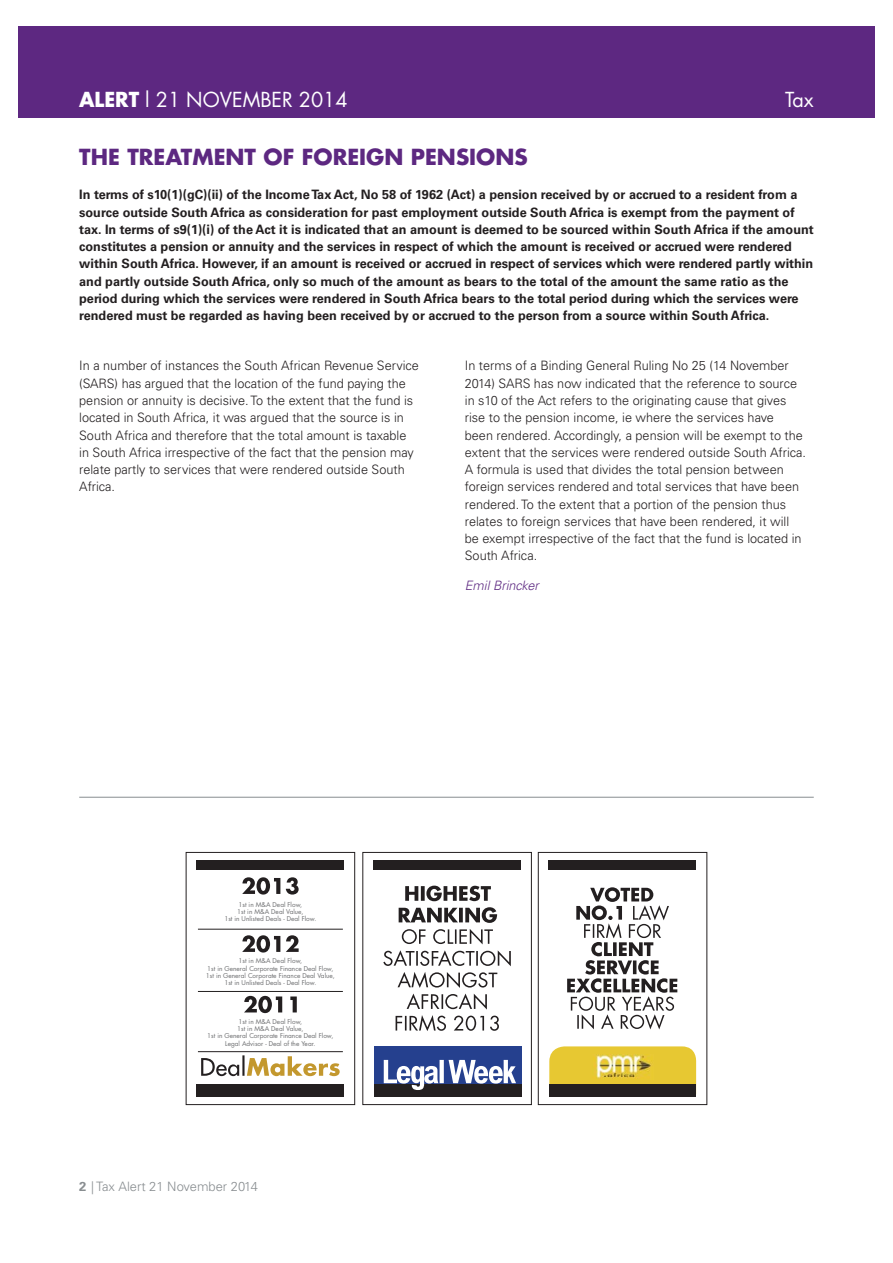
<style>
.page{position:relative;width:893px;height:1263px;background:#fff}
.page>*{position:absolute;margin:0;border:0;box-sizing:border-box;transform-origin:0 0}
.t1{font:700 21.6px "Futura Std";color:#5d2881}
.t2{font:20.1px "Futura Std";color:#fff}
.t3{font:300 12.9px/17.2px "Univers LT Std";color:#231f20}
.t4{font:700 12.9px/17.2px "Univers LT Std";color:#231f20}
.t5{font:300 12.9px "Univers LT Std";color:#888d90}
.t6{font:italic 300 12.9px "Univers LT Std";color:#5d2881}
.t7{font:6.45px/7.2px "Futura Std";color:#6d6e70;text-align:center}
.s1{font-weight:700}
</style>
<div class="page">
<div style="left:18px;top:26px;width:856px;height:92px;background:#5d2881"></div>
<div style="left:538px;top:852px;width:169px;height:253px;border:1px solid #231f20"></div>
<svg style="left:549px;top:1046px;width:148px;height:48px;background:#e1c43b"></svg>
<svg style="left:567px;top:887px;width:110px;height:142px"></svg>
<img style="left:592px;top:1055px;width:61px;height:24px">
<div style="left:548px;top:860px;width:147px;height:10px;background:#231f20"></div>
<div style="left:549px;top:1085px;width:147px;height:12px;background:#231f20"></div>
<div style="left:362px;top:852px;width:169px;height:253px;border:1px solid #231f20"></div>
<div style="left:374px;top:860px;width:147px;height:10px;background:#231f20"></div>
<div style="left:374px;top:1046px;width:147px;height:39px;background:#25408e"></div>
<div style="left:374px;top:1085px;width:147px;height:12px;background:#231f20"></div>
<svg style="left:384px;top:1060px;width:132px;height:30px"></svg>
<svg style="left:395px;top:994px;width:104px;height:37px"></svg>
<svg style="left:397px;top:972px;width:100px;height:16px"></svg>
<svg style="left:383px;top:950px;width:128px;height:16px"></svg>
<svg style="left:398px;top:907px;width:99px;height:16px"></svg>
<svg style="left:405px;top:886px;width:86px;height:15px"></svg>
<svg style="left:402px;top:929px;width:91px;height:15px"></svg>
<div style="left:186px;top:852px;width:169px;height:253px;border:1px solid #231f20"></div>
<div style="left:197px;top:860px;width:147px;height:10px;background:#231f20"></div>
<div style="left:197px;top:1085px;width:147px;height:12px;background:#231f20"></div>
<svg style="left:201px;top:1055px;width:138px;height:21px"></svg>
<hr style="left:198px;top:991px;width:145px;height:1px;background:#231f20">
<hr style="left:198px;top:1051px;width:145px;height:1px;background:#231f20">
<svg style="left:244px;top:996px;width:53px;height:17px"></svg>
<hr style="left:198px;top:929px;width:145px;height:1px;background:#231f20">
<svg style="left:242px;top:935px;width:56px;height:18px"></svg>
<svg style="left:242px;top:877px;width:56px;height:18px"></svg>
<hr style="left:79px;top:797px;width:734px;height:1px;background:#888d90">
<h2 class="t2" style="left:79px;top:91px;width:270px"><span class="s1">ALERT</span> l 21 NOVEMBER 2014</h2>
<h2 class="t2" style="left:785px;top:91px;width:30px">Tax</h2>
<h1 class="t1" style="left:79px;top:147px;width:450px">THE TREATMENT OF FOREIGN PENSIONS</h1>
<p class="t4" style="left:79px;top:187px;width:736px">In terms of s10(1)(gC)(ii) of the Income Tax Act, No 58 of 1962 (Act) a pension received by or accrued to a resident from a source outside South Africa as consideration for past employment outside South Africa is exempt from the payment of tax. In terms of s9(1)(i) of the Act it is indicated that an amount is deemed to be sourced within South Africa if the amount constitutes a pension or annuity and the services in respect of which the amount is received or accrued were rendered within South Africa. However, if an amount is received or accrued in respect of services which were rendered partly within and partly outside South Africa, only so much of the amount as bears to the total of the amount the same ratio as the period during which the services were rendered in South Africa bears to the total period during which the services were rendered must be regarded as having been received by or accrued to the person from a source within South Africa.</p>
<p class="t3" style="left:79px;top:358px;width:341px">In a number of instances the South African Revenue Service (SARS) has argued that the location of the fund paying the pension or annuity is decisive. To the extent that the fund is located in South Africa, it was argued that the source is in South Africa and therefore that the total amount is taxable in South Africa irrespective of the fact that the pension may relate partly to services that were rendered outside South Africa.</p>
<p class="t3" style="left:465px;top:358px;width:343px">In terms of a Binding General Ruling No 25 (14 November 2014) SARS has now indicated that the reference to source in s10 of the Act refers to the originating cause that gives rise to the pension income, ie where the services have<br>been rendered. Accordingly, a pension will be exempt to the extent that the services were rendered outside South Africa.<br>A formula is used that divides the total pension between foreign services rendered and total services that have been rendered. To the extent that a portion of the pension thus relates to foreign services that have been rendered, it will be exempt irrespective of the fact that the fund is located in South Africa.</p>
<p class="t6" style="left:465px;top:579px;width:75px">Emil Brincker</p>
<p class="t7" style="left:224px;top:901px;width:94px">1st in M&amp;A Deal Flow,<br>1st in M&amp;A Deal Value,<br>1st in Unlisted Deals - Deal Flow.</p>
<p class="t7" style="left:206px;top:958px;width:130px">1st in M&amp;A Deal Flow,<br>1st in General Corporate Finance Deal Flow, 1st in General Corporate Finance Deal Value, 1st in Unlisted Deals - Deal Flow.</p>
<p class="t7" style="left:207px;top:1019px;width:128px">1st in M&amp;A Deal Flow,<br>1st in M&amp;A Deal Value,<br>1st in General Corporate Finance Deal Flow,<br>Legal Advisor - Deal of the Year.</p>
<p class="t5" style="left:79px;top:1180px;width:180px"><span class="s1">2</span> | Tax Alert 21 November 2014</p>
</div>
